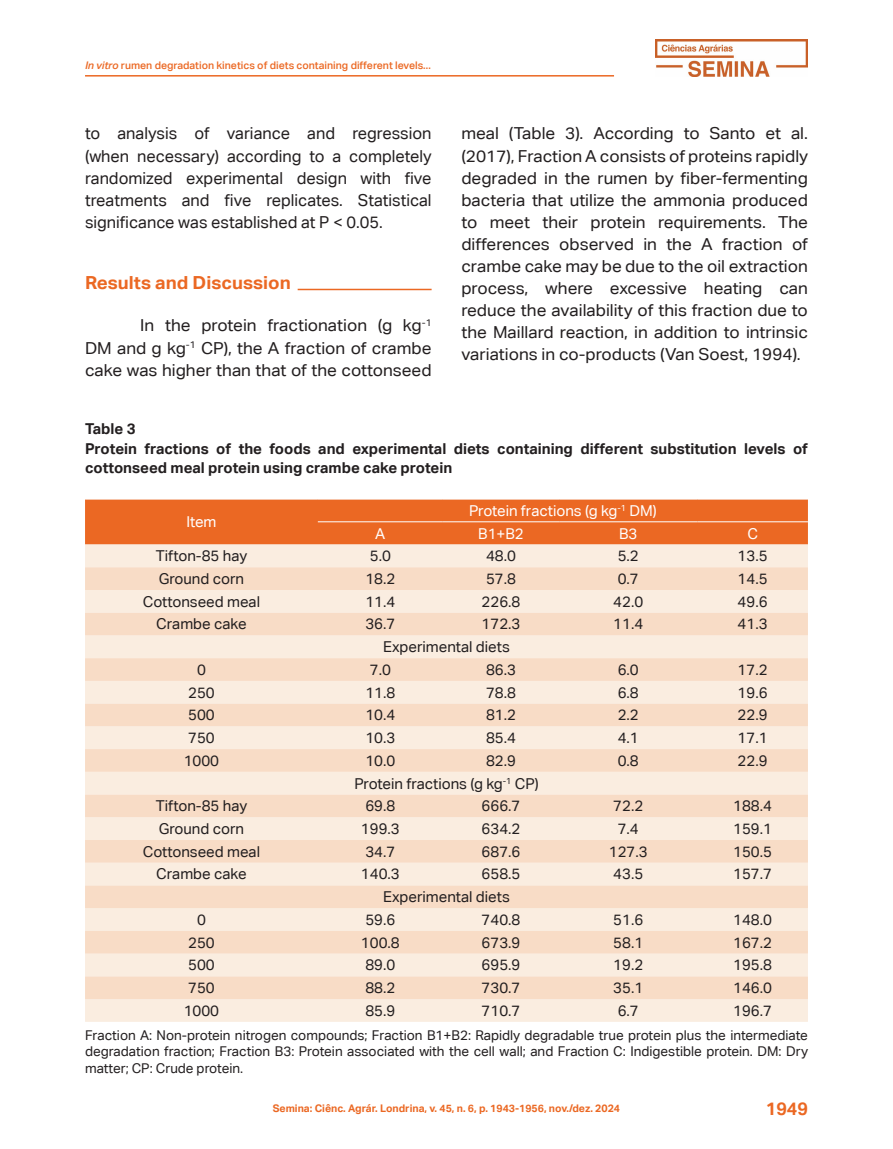
<style>
.page{position:relative;width:893px;height:1149px;background:#fff}
.page>*{position:absolute;margin:0;border:0;box-sizing:border-box;transform-origin:0 0}
.corpo_do_texto{font:700 18px "Aktiv Grotesk Corp";color:#eb6823;scale:1.04 1}
.corpo_do_texto-2{font:700 18px "Aktiv Grotesk Corp";color:#eb6823}
.corpo_do_texto-3{font:16.5px/22px "Aktiv Grotesk Corp";color:#231f20;text-align:justify;scale:1.04 1}
.corpo_do_texto-4{font:16.5px/22px "Aktiv Grotesk Corp";color:#231f20;text-align:justify}
.texto_tabela{font:15px "Aktiv Grotesk Corp";color:#231f20}
.título_Tabela{font:700 15px/19.5px "Aktiv Grotesk Corp";color:#231f20}
.texto_tabela-2{font:15px "Aktiv Grotesk Corp";color:#fff}
.legenda_de_tabela{font:13.5px/16.5px "Aktiv Grotesk Corp";color:#231f20;text-align:justify}
.t1{font:500 10.5px "Aktiv Grotesk Corp";color:#eb6823}
.t2{font:700 10.5px "Aktiv Grotesk Corp";color:#eb6823}
.s1{font-style:italic}
</style>
<div class="page">
<hr style="left:85px;top:75px;width:529px;height:1px;background:#eb6823">
<img style="left:656px;top:39px;width:152px;height:37px">
<div style="left:85px;top:499px;width:723px;height:45px;background:#eb6823"></div>
<div style="left:85px;top:544px;width:723px;height:477px;background:#faede0"></div>
<svg style="left:85px;top:567px;width:723px;height:431px;background:#f8e4d2"></svg>
<hr style="left:318px;top:521px;width:125px;height:1px;background:#fff">
<hr style="left:443px;top:521px;width:116px;height:1px;background:#fff">
<hr style="left:559px;top:521px;width:138px;height:1px;background:#fff">
<hr style="left:697px;top:521px;width:111px;height:1px;background:#fff">
<hr style="left:298px;top:288px;width:134px;height:2px;background:#eb6823">
<p class="t1" style="left:85px;top:59px;width:347px"><span class="s1">In vitro</span> rumen degradation kinetics of diets containing different levels...</p>
<p class="corpo_do_texto-4" style="left:85px;top:122px;width:348px">to analysis of variance and regression (when necessary) according to a completely randomized experimental design with five treatments and five replicates. Statistical significance was established at P &lt; 0.05.</p>
<p class="corpo_do_texto" style="left:85px;top:272px;width:199px">Results and Discussion</p>
<p class="corpo_do_texto-3" style="left:85px;top:314px;width:335px;text-indent:55px">In the protein fractionation (g kg<sup>-1<br></sup>DM and g kg<sup>-1</sup> CP), the A fraction of crambe cake was higher than that of the cottonseed</p>
<p class="corpo_do_texto-3" style="left:461px;top:122px;width:335px">meal (Table 3). According to Santo et al. (2017), Fraction A consists of proteins rapidly degraded in the rumen by fiber-fermenting bacteria that utilize the ammonia produced to meet their protein requirements. The differences observed in the A fraction of crambe cake may be due to the oil extraction process, where excessive heating can reduce the availability of this fraction due to the Maillard reaction, in addition to intrinsic variations in co-products (Van Soest, 1994).</p>
<p class="título_Tabela" style="left:85px;top:418px;width:52px">Table 3</p>
<p class="título_Tabela" style="left:85px;top:438px;width:724px">Protein fractions of the foods and experimental diets containing different substitution levels of cottonseed meal protein using crambe cake protein</p>
<p class="texto_tabela-2" style="left:186px;top:513px;width:32px">Item</p>
<p class="texto_tabela-2" style="left:469px;top:501px;width:189px">Protein fractions (g kg<sup>-1</sup> DM)</p>
<p class="texto_tabela-2" style="left:375px;top:524px;width:12px">A</p>
<p class="texto_tabela-2" style="left:478px;top:524px;width:47px">B1+B2</p>
<p class="texto_tabela-2" style="left:619px;top:524px;width:20px">B3</p>
<p class="texto_tabela-2" style="left:747px;top:524px;width:12px">C</p>
<p class="texto_tabela" style="left:156px;top:547px;width:93px">Tifton-85 hay</p>
<p class="texto_tabela" style="left:370px;top:547px;width:23px">5.0</p>
<p class="texto_tabela" style="left:486px;top:547px;width:31px">48.0</p>
<p class="texto_tabela" style="left:618px;top:547px;width:23px">5.2</p>
<p class="texto_tabela" style="left:738px;top:547px;width:31px">13.5</p>
<p class="texto_tabela" style="left:159px;top:569px;width:87px">Ground corn</p>
<p class="texto_tabela" style="left:365px;top:569px;width:32px">18.2</p>
<p class="texto_tabela" style="left:486px;top:569px;width:31px">57.8</p>
<p class="texto_tabela" style="left:618px;top:569px;width:23px">0.7</p>
<p class="texto_tabela" style="left:738px;top:569px;width:31px">14.5</p>
<p class="texto_tabela" style="left:143px;top:592px;width:119px">Cottonseed meal</p>
<p class="texto_tabela" style="left:365px;top:592px;width:32px">11.4</p>
<p class="texto_tabela" style="left:482px;top:592px;width:40px">226.8</p>
<p class="texto_tabela" style="left:613px;top:592px;width:31px">42.0</p>
<p class="texto_tabela" style="left:738px;top:592px;width:31px">49.6</p>
<p class="texto_tabela" style="left:156px;top:615px;width:92px">Crambe cake</p>
<p class="texto_tabela" style="left:365px;top:615px;width:32px">36.7</p>
<p class="texto_tabela" style="left:482px;top:615px;width:40px">172.3</p>
<p class="texto_tabela" style="left:613px;top:615px;width:31px">11.4</p>
<p class="texto_tabela" style="left:738px;top:615px;width:31px">41.3</p>
<p class="texto_tabela" style="left:383px;top:637px;width:128px">Experimental diets</p>
<p class="texto_tabela" style="left:197px;top:660px;width:10px">0</p>
<p class="texto_tabela" style="left:370px;top:660px;width:23px">7.0</p>
<p class="texto_tabela" style="left:486px;top:660px;width:31px">86.3</p>
<p class="texto_tabela" style="left:618px;top:660px;width:23px">6.0</p>
<p class="texto_tabela" style="left:738px;top:660px;width:31px">17.2</p>
<p class="texto_tabela" style="left:188px;top:683px;width:28px">250</p>
<p class="texto_tabela" style="left:365px;top:683px;width:32px">11.8</p>
<p class="texto_tabela" style="left:486px;top:683px;width:31px">78.8</p>
<p class="texto_tabela" style="left:618px;top:683px;width:23px">6.8</p>
<p class="texto_tabela" style="left:738px;top:683px;width:31px">19.6</p>
<p class="texto_tabela" style="left:188px;top:706px;width:28px">500</p>
<p class="texto_tabela" style="left:365px;top:706px;width:32px">10.4</p>
<p class="texto_tabela" style="left:486px;top:706px;width:31px">81.2</p>
<p class="texto_tabela" style="left:618px;top:706px;width:23px">2.2</p>
<p class="texto_tabela" style="left:738px;top:706px;width:31px">22.9</p>
<p class="texto_tabela" style="left:188px;top:728px;width:28px">750</p>
<p class="texto_tabela" style="left:365px;top:728px;width:32px">10.3</p>
<p class="texto_tabela" style="left:486px;top:728px;width:31px">85.4</p>
<p class="texto_tabela" style="left:618px;top:728px;width:23px">4.1</p>
<p class="texto_tabela" style="left:738px;top:728px;width:31px">17.1</p>
<p class="texto_tabela" style="left:184px;top:751px;width:37px">1000</p>
<p class="texto_tabela" style="left:365px;top:751px;width:32px">10.0</p>
<p class="texto_tabela" style="left:486px;top:751px;width:31px">82.9</p>
<p class="texto_tabela" style="left:618px;top:751px;width:23px">0.8</p>
<p class="texto_tabela" style="left:738px;top:751px;width:31px">22.9</p>
<p class="texto_tabela" style="left:354px;top:774px;width:186px">Protein fractions (g kg<sup>-1</sup> CP)</p>
<p class="texto_tabela" style="left:156px;top:796px;width:93px">Tifton-85 hay</p>
<p class="texto_tabela" style="left:365px;top:796px;width:32px">69.8</p>
<p class="texto_tabela" style="left:482px;top:796px;width:40px">666.7</p>
<p class="texto_tabela" style="left:613px;top:796px;width:31px">72.2</p>
<p class="texto_tabela" style="left:733px;top:796px;width:40px">188.4</p>
<p class="texto_tabela" style="left:159px;top:819px;width:87px">Ground corn</p>
<p class="texto_tabela" style="left:361px;top:819px;width:40px">199.3</p>
<p class="texto_tabela" style="left:482px;top:819px;width:40px">634.2</p>
<p class="texto_tabela" style="left:618px;top:819px;width:23px">7.4</p>
<p class="texto_tabela" style="left:733px;top:819px;width:40px">159.1</p>
<p class="texto_tabela" style="left:143px;top:842px;width:119px">Cottonseed meal</p>
<p class="texto_tabela" style="left:365px;top:842px;width:32px">34.7</p>
<p class="texto_tabela" style="left:482px;top:842px;width:40px">687.6</p>
<p class="texto_tabela" style="left:609px;top:842px;width:40px">127.3</p>
<p class="texto_tabela" style="left:733px;top:842px;width:40px">150.5</p>
<p class="texto_tabela" style="left:156px;top:865px;width:92px">Crambe cake</p>
<p class="texto_tabela" style="left:361px;top:865px;width:40px">140.3</p>
<p class="texto_tabela" style="left:482px;top:865px;width:40px">658.5</p>
<p class="texto_tabela" style="left:613px;top:865px;width:31px">43.5</p>
<p class="texto_tabela" style="left:733px;top:865px;width:40px">157.7</p>
<p class="texto_tabela" style="left:383px;top:887px;width:128px">Experimental diets</p>
<p class="texto_tabela" style="left:197px;top:910px;width:10px">0</p>
<p class="texto_tabela" style="left:365px;top:910px;width:32px">59.6</p>
<p class="texto_tabela" style="left:482px;top:910px;width:40px">740.8</p>
<p class="texto_tabela" style="left:613px;top:910px;width:31px">51.6</p>
<p class="texto_tabela" style="left:733px;top:910px;width:40px">148.0</p>
<p class="texto_tabela" style="left:188px;top:933px;width:28px">250</p>
<p class="texto_tabela" style="left:361px;top:933px;width:40px">100.8</p>
<p class="texto_tabela" style="left:482px;top:933px;width:40px">673.9</p>
<p class="texto_tabela" style="left:613px;top:933px;width:31px">58.1</p>
<p class="texto_tabela" style="left:733px;top:933px;width:40px">167.2</p>
<p class="texto_tabela" style="left:188px;top:955px;width:28px">500</p>
<p class="texto_tabela" style="left:365px;top:955px;width:32px">89.0</p>
<p class="texto_tabela" style="left:482px;top:955px;width:40px">695.9</p>
<p class="texto_tabela" style="left:613px;top:955px;width:31px">19.2</p>
<p class="texto_tabela" style="left:733px;top:955px;width:40px">195.8</p>
<p class="texto_tabela" style="left:188px;top:978px;width:28px">750</p>
<p class="texto_tabela" style="left:365px;top:978px;width:32px">88.2</p>
<p class="texto_tabela" style="left:482px;top:978px;width:40px">730.7</p>
<p class="texto_tabela" style="left:613px;top:978px;width:31px">35.1</p>
<p class="texto_tabela" style="left:733px;top:978px;width:40px">146.0</p>
<p class="texto_tabela" style="left:184px;top:1001px;width:37px">1000</p>
<p class="texto_tabela" style="left:365px;top:1001px;width:32px">85.9</p>
<p class="texto_tabela" style="left:482px;top:1001px;width:40px">710.7</p>
<p class="texto_tabela" style="left:618px;top:1001px;width:23px">6.7</p>
<p class="texto_tabela" style="left:733px;top:1001px;width:40px">196.7</p>
<p class="legenda_de_tabela" style="left:85px;top:1026px;width:725px">Fraction A: Non-protein nitrogen compounds; Fraction B1+B2: Rapidly degradable true protein plus the intermediate degradation fraction; Fraction B3: Protein associated with the cell wall; and Fraction C: Indigestible protein. DM: Dry matter; CP: Crude protein.</p>
<p class="t2" style="left:273px;top:1101px;width:349px">Semina: Ciênc. Agrár. Londrina, v. 45, n. 6, p. 1943-1956, nov./dez. 2024</p>
<p class="corpo_do_texto-2" style="left:766px;top:1096px;width:44px">1949</p>
</div>
